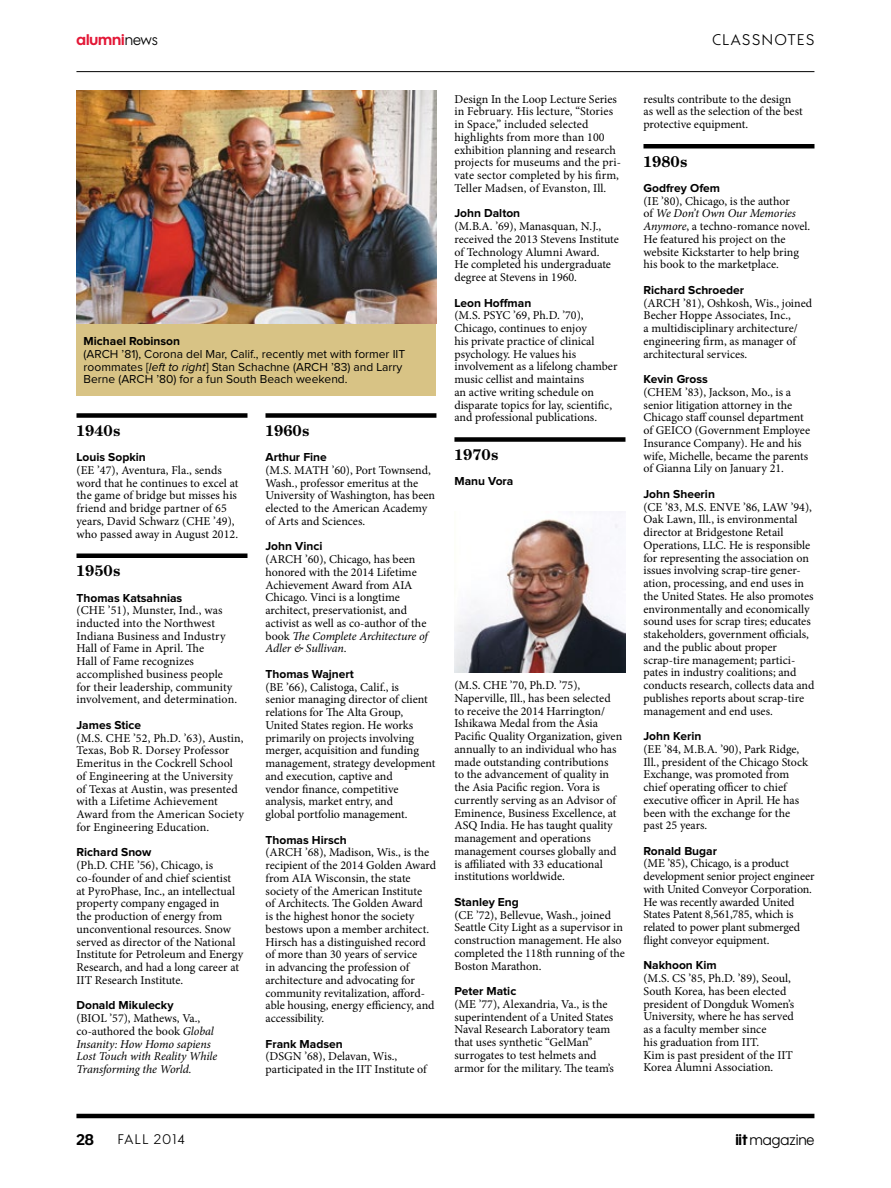
<style>
.page{position:relative;width:891px;height:1188px;background:#fff}
.page>*{position:absolute;margin:0;border:0;box-sizing:border-box;transform-origin:0 0}
.t1{font:700 15px "Cent Schlbook";letter-spacing:.035em;color:#000}
.t2{font:15px "Wes FY";letter-spacing:-.005em;color:#000}
.t3{font:700 15px "Wes FY";color:#e31837}
.t4{font:15px "Wes FY";letter-spacing:.115em;color:#000}
.t5{font:700 15px "Wes FY";color:#000}
.t6{font:13.5px "Wes FY";letter-spacing:.105em;color:#000}
.t7{font:12px/12.8px "Minion Pro";color:#000}
.t8{font:700 12px "Proxima Nova";color:#000}
.t9{font:12px/12.8px "Proxima Nova";color:#000}
.t10{font:italic 12px/12.8px "Minion Pro";letter-spacing:-.01em;color:#000}
.s1{font-weight:400;color:#000}
.s2{font-style:italic}
.s3{font-style:normal}
.s4{font-weight:700}
</style>
<div class="page">
<hr style="left:76px;top:71px;width:738px;height:1px;background:#000">
<hr style="left:76px;top:1114px;width:738px;height:4px;background:#000">
<div style="left:76px;top:324px;width:360px;height:72px;background:#d8c385"></div>
<div style="left:76px;top:413px;width:172px;height:5px;background:#000"></div>
<hr style="left:76px;top:554px;width:172px;height:4px;background:#000">
<div style="left:266px;top:413px;width:170px;height:5px;background:#000"></div>
<div style="left:454px;top:437px;width:172px;height:5px;background:#000"></div>
<img style="left:454px;top:519px;width:171px;height:153px">
<hr style="left:644px;top:144px;width:170px;height:4px;background:#000">
<img style="left:76px;top:90px;width:360px;height:234px">
<p class="t3" style="left:76px;top:30px;width:83px">alumni<span class="s1">news</span></p>
<p class="t4" style="left:712px;top:30px;width:104px">CLASSNOTES</p>
<p class="t8" style="left:84px;top:336px;width:98px">Michael Robinson</p>
<p class="t9" style="left:84px;top:348px;width:323px">(ARCH ’81), Corona del Mar, Calif., recently met with former IIT roommates [<span class="s2">left to right</span>] Stan Schachne (ARCH ’83) and Larry<br>Berne (ARCH ’80) for a fun South Beach weekend.</p>
<p class="t1" style="left:76px;top:422px;width:46px">1940s</p>
<p class="t8" style="left:76px;top:452px;width:71px">Louis Sopkin</p>
<p class="t7" style="left:76px;top:464px;width:164px">(EE ’47), Aventura, Fla., sends word that he continues to excel at the game of bridge but misses his friend and bridge partner of 65 years, David Schwarz (CHE ’49), who passed away in August 2012.</p>
<p class="t1" style="left:76px;top:562px;width:46px">1950s</p>
<p class="t8" style="left:76px;top:592px;width:107px">Thomas Katsahnias</p>
<p class="t7" style="left:76px;top:604px;width:162px">(CHE ’51), Munster, Ind., was inducted into the Northwest<br>Indiana Business and Industry<br>Hall of Fame in April. The<br>Hall of Fame recognizes accomplished business people for their leadership, community involvement, and determination.</p>
<p class="t8" style="left:76px;top:719px;width:66px">James Stice</p>
<p class="t7" style="left:76px;top:732px;width:169px">(M.S. CHE ’52, Ph.D. ’63), Austin,<br>Texas, Bob R. Dorsey Professor<br>Emeritus in the Cockrell School of Engineering at the University of Texas at Austin, was presented with a Lifetime Achievement<br>Award from the American Society for Engineering Education.</p>
<p class="t8" style="left:76px;top:847px;width:76px">Richard Snow</p>
<p class="t7" style="left:76px;top:859px;width:168px">(Ph.D. CHE ’56), Chicago, is co-founder of and chief scientist<br>at PyroPhase, Inc., an intellectual property company engaged in<br>the production of energy from unconventional resources. Snow served as director of the National<br>Institute for Petroleum and Energy<br>Research, and had a long career at<br>IIT Research Institute.</p>
<p class="t8" style="left:76px;top:1000px;width:99px">Donald Mikulecky</p>
<p class="t10" style="left:76px;top:1012px;width:142px"><span class="s3">(BIOL ’57), Mathews, Va., co-authored the book</span> Global<br>Insanity: How Homo sapiens<br>Lost Touch with Reality While<br>Transforming the World.</p>
<p class="t1" style="left:266px;top:422px;width:46px">1960s</p>
<p class="t8" style="left:266px;top:452px;width:63px">Arthur Fine</p>
<p class="t7" style="left:266px;top:464px;width:171px">(M.S. MATH ’60), Port Townsend,<br>Wash., professor emeritus at the<br>University of Washington, has been elected to the American Academy of Arts and Sciences.</p>
<p class="t8" style="left:266px;top:541px;width:58px">John Vinci</p>
<p class="t7" style="left:266px;top:553px;width:164px">(ARCH ’60), Chicago, has been honored with the 2014 Lifetime<br>Achievement Award from AIA<br>Chicago. Vinci is a longtime architect, preservationist, and activist as well as co-author of the book <span class="s2">The Complete Architecture of<br>Adler &amp; Sullivan</span>.</p>
<p class="t8" style="left:266px;top:668px;width:90px">Thomas Wajnert</p>
<p class="t7" style="left:266px;top:681px;width:172px">(BE ’66), Calistoga, Calif., is<br>senior managing director of client relations for The Alta Group,<br>United States region. He works primarily on projects involving merger, acquisition and funding management, strategy development and execution, captive and<br>vendor finance, competitive analysis, market entry, and<br>global portfolio management.</p>
<p class="t8" style="left:266px;top:834px;width:83px">Thomas Hirsch</p>
<p class="t7" style="left:266px;top:846px;width:172px">(ARCH ’68), Madison, Wis., is the recipient of the 2014 Golden Award from AIA Wisconsin, the state society of the American Institute<br>of Architects. The Golden Award<br>is the highest honor the society bestows upon a member architect.<br>Hirsch has a distinguished record of more than 30 years of service<br>in advancing the profession of architecture and advocating for community revitalization, afford&shy;able housing, energy efficiency, and accessibility.</p>
<p class="t8" style="left:266px;top:1038px;width:79px">Frank Madsen</p>
<p class="t7" style="left:266px;top:1050px;width:164px">(DSGN ’68), Delavan, Wis., participated in the IIT Institute of</p>
<p class="t7" style="left:454px;top:93px;width:168px">Design In the Loop Lecture Series in February. His lecture, “Stories in Space,” included selected highlights from more than 100 exhibition planning and research projects for museums and the pri&shy;vate sector completed by his firm,<br>Teller Madsen, of Evanston, Ill.</p>
<p class="t8" style="left:454px;top:208px;width:67px">John Dalton</p>
<p class="t7" style="left:454px;top:220px;width:166px">(M.B.A. ’69), Manasquan, N.J., received the 2013 Stevens Institute of Technology Alumni Award.<br>He completed his undergraduate degree at Stevens in 1960.</p>
<p class="t8" style="left:454px;top:297px;width:78px">Leon Hoffman</p>
<p class="t7" style="left:454px;top:309px;width:165px">(M.S. PSYC ’69, Ph.D. ’70),<br>Chicago, continues to enjoy<br>his private practice of clinical psychology. He values his involvement as a lifelong chamber music cellist and maintains<br>an active writing schedule on disparate topics for lay, scientific, and professional publications.</p>
<p class="t1" style="left:454px;top:446px;width:46px">1970s</p>
<p class="t8" style="left:454px;top:476px;width:60px">Manu Vora</p>
<p class="t7" style="left:454px;top:679px;width:169px">(M.S. CHE ’70, Ph.D. ’75),<br>Naperville, Ill., has been selected to receive the 2014 Harrington/<br>Ishikawa Medal from the Asia<br>Pacific Quality Organization, given annually to an individual who has made outstanding contributions<br>to the advancement of quality in the Asia Pacific region. Vora is currently serving as an Advisor of<br>Eminence, Business Excellence, at<br>ASQ India. He has taught quality management and operations management courses globally and is affiliated with 33 educational institutions worldwide.</p>
<p class="t8" style="left:454px;top:896px;width:66px">Stanley Eng</p>
<p class="t7" style="left:454px;top:909px;width:172px">(CE ’72), Bellevue, Wash., joined<br>Seattle City Light as a supervisor in construction management. He also completed the 118th running of the<br>Boston Marathon.</p>
<p class="t8" style="left:454px;top:986px;width:63px">Peter Matic</p>
<p class="t7" style="left:454px;top:998px;width:161px">(ME ’77), Alexandria, Va., is the superintendent of a United States<br>Naval Research Laboratory team that uses synthetic “GelMan” surrogates to test helmets and armor for the military. The team’s</p>
<p class="t7" style="left:644px;top:93px;width:161px">results contribute to the design as well as the selection of the best protective equipment.</p>
<p class="t1" style="left:644px;top:152px;width:46px">1980s</p>
<p class="t8" style="left:644px;top:183px;width:78px">Godfrey Ofem</p>
<p class="t7" style="left:644px;top:195px;width:168px">(IE ’80), Chicago, is the author<br>of <span class="s2">We Don’t Own Our Memories<br>Anymore</span>, a techno-romance novel.<br>He featured his project on the website Kickstarter to help bring his book to the marketplace.</p>
<p class="t8" style="left:644px;top:284px;width:102px">Richard Schroeder</p>
<p class="t7" style="left:644px;top:297px;width:170px">(ARCH ’81), Oshkosh, Wis., joined<br>Becher Hoppe Associates, Inc.,<br>a multidisciplinary architecture/ engineering firm, as manager of architectural services.</p>
<p class="t8" style="left:644px;top:374px;width:66px">Kevin Gross</p>
<p class="t7" style="left:644px;top:386px;width:168px">(CHEM ’83), Jackson, Mo., is a senior litigation attorney in the<br>Chicago staff counsel department of GEICO (Government Employee<br>Insurance Company). He and his wife, Michelle, became the parents of Gianna Lily on January 21.</p>
<p class="t8" style="left:644px;top:488px;width:73px">John Sheerin</p>
<p class="t7" style="left:644px;top:500px;width:172px">(CE ’83, M.S. ENVE ’86, LAW ’94), Oak Lawn, Ill., is environmental director at Bridgestone Retail Operations, LLC. He is responsible for representing the association on issues involving scrap-tire gener&shy;ation, processing, and end uses in the United States. He also promotes environmentally and economically sound uses for scrap tires; educates stakeholders, government officials, and the public about proper scrap-tire management; partici&shy;pates in industry coalitions; and conducts research, collects data and publishes reports about scrap-tire management and end uses.</p>
<p class="t8" style="left:644px;top:731px;width:59px">John Kerin</p>
<p class="t7" style="left:644px;top:743px;width:166px">(EE ’84, M.B.A. ’90), Park Ridge,<br>Ill., president of the Chicago Stock<br>Exchange, was promoted from chief operating officer to chief executive officer in April. He has been with the exchange for the past 25 years.</p>
<p class="t8" style="left:644px;top:845px;width:75px">Ronald Bugar</p>
<p class="t7" style="left:644px;top:857px;width:172px">(ME ’85), Chicago, is a product development senior project engineer with United Conveyor Corporation.<br>He was recently awarded United<br>States Patent 8,561,785, which is related to power plant submerged flight conveyor equipment.</p>
<p class="t8" style="left:644px;top:960px;width:75px">Nakhoon Kim</p>
<p class="t7" style="left:644px;top:972px;width:152px">(M.S. CS ’85, Ph.D. ’89), Seoul,<br>South Korea, has been elected president of Dongduk Women’s<br>University, where he has served as a faculty member since<br>his graduation from IIT.<br>Kim is past president of the IIT<br>Korea Alumni Association.</p>
<p class="t5" style="left:76px;top:1130px;width:19px">28</p>
<p class="t6" style="left:118px;top:1131px;width:68px">FALL 2014</p>
<p class="t2" style="left:735px;top:1130px;width:81px"><span class="s4">iit</span> magazine</p>
</div>
